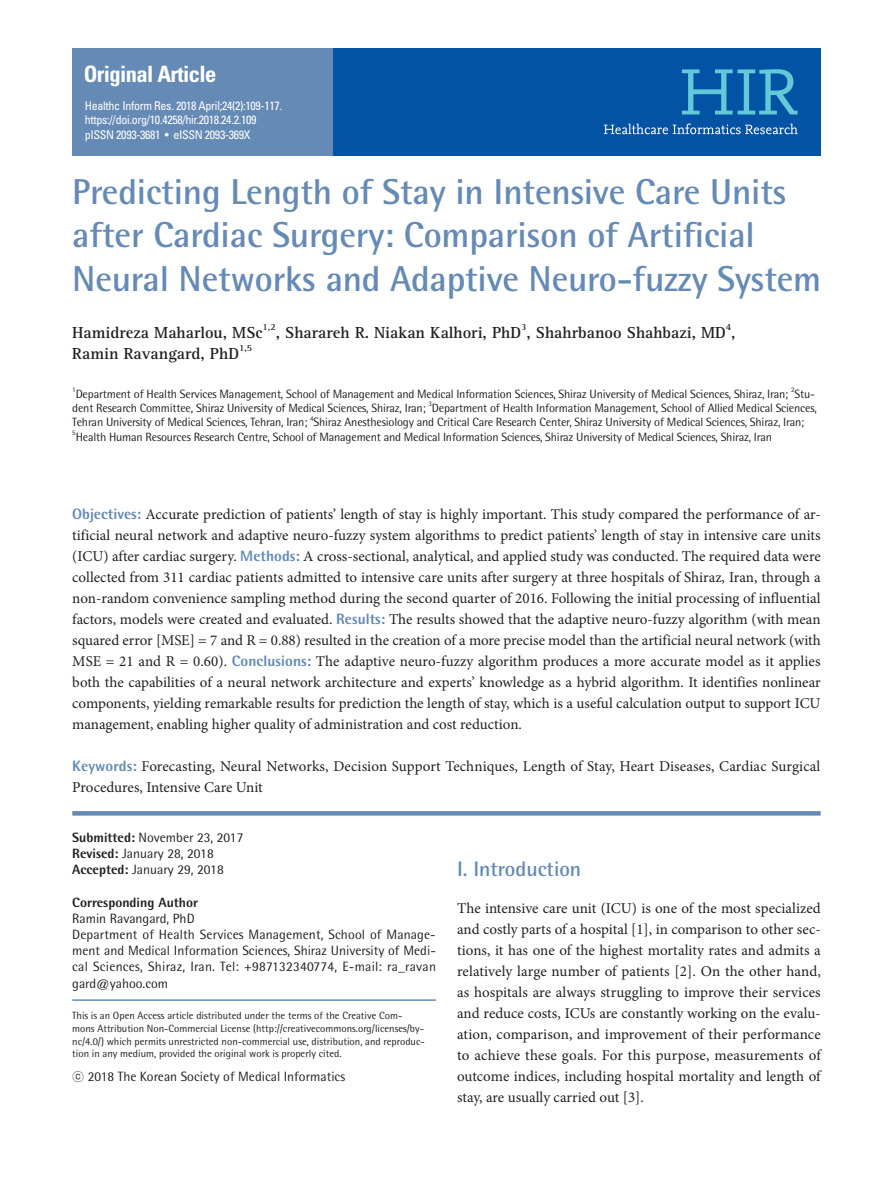
<style>
.page{position:relative;width:893px;height:1191px;background:#fff}
.page>*{position:absolute;margin:0;border:0;box-sizing:border-box;transform-origin:0 0}
.t1{font:700 36px/43.2px "Rotis Semi Sans Std";letter-spacing:-.005em;color:#658ab5}
.t2{font:700 condensed 22.5px "Univers LT Std";letter-spacing:-.025em;color:#fff}
.t3{font:700 21px "Rotis Semi Sans Std";color:#658ab5}
.t4{font:700 16.5px "Rotis Serif Std";color:#231f20}
.t5{font:15px/21px "Minion Pro";color:#231f20;text-align:justify}
.t6{font:13.5px/16.2px "Rotis Semi Sans Std";color:#231f20}
.t7{font:800 13.5px "Rotis Semi Sans Std";color:#231f20}
.t8{font:12px "Rotis Semi Sans Std";letter-spacing:-.015em;color:#231f20}
.t9{font:condensed 12px/14.4px "Univers LT Std";letter-spacing:-.025em;color:#fff}
.t10{font:10.5px/12.6px "Rotis Semi Sans Std";color:#231f20}
.t11{font:700 9.6px "Rotis Serif Std";color:#231f20}
.t12{font:7.05px "Rotis Semi Sans Std";color:#231f20}
.s1{font-family:"Rotis Semi Sans Std";font-weight:800;color:#658ab5}
.s2{font-weight:800}
.s3{font-family:"Gulim";font-size:12px}
</style>
<div class="page">
<div style="left:72px;top:48px;width:749px;height:108px;background:#0353a5"></div>
<div style="left:72px;top:48px;width:261px;height:108px;background:#658ab5"></div>
<svg style="left:682px;top:69px;width:116px;height:45px"></svg>
<svg style="left:604px;top:124px;width:194px;height:10px"></svg>
<svg style="left:72px;top:811px;width:749px;height:4px;fill:#658ab5"></svg>
<hr style="left:72px;top:999px;width:364px;height:1px;background:#658ab5">
<h2 class="t2" style="left:84px;top:61px;width:134px">Original Article</h2>
<p class="t9" style="left:85px;top:98px;width:199px">Healthc Inform Res. 2018 April;24(2):109-117. https://doi.org/10.4258/hir.2018.24.2.109 pISSN 2093-3681 • eISSN 2093-369X</p>
<h1 class="t1" style="left:72px;top:170px;width:750px">Predicting Length of Stay in Intensive Care Units after Cardiac Surgery: Comparison of Artificial<br>Neural Networks and Adaptive Neuro-fuzzy System</h1>
<p class="t4" style="left:72px;top:323px;width:192px">Hamidreza Maharlou, MSc</p>
<p class="t11" style="left:263px;top:321px;width:15px">1,2</p>
<p class="t4" style="left:276px;top:323px;width:461px">, Sharareh R. Niakan Kalhori, PhD , Shahrbanoo Shahbazi, MD ,</p>
<p class="t11" style="left:521px;top:321px;width:7px">3</p>
<p class="t11" style="left:726px;top:321px;width:7px">4</p>
<p class="t4" style="left:72px;top:344px;width:168px">Ramin Ravangard, PhD</p>
<p class="t11" style="left:239px;top:342px;width:15px">1,5</p>
<p class="t12" style="left:72px;top:385px;width:5px">1</p>
<p class="t8" style="left:76px;top:386px;width:714px">Department of Health Services Management, School of Management and Medical Information Sciences, Shiraz University of Medical Sciences, Shiraz, Iran;</p>
<p class="t12" style="left:791px;top:385px;width:5px">2</p>
<p class="t8" style="left:794px;top:386px;width:22px">Stu-</p>
<p class="t8" style="left:72px;top:401px;width:355px">dent Research Committee, Shiraz University of Medical Sciences, Shiraz, Iran;</p>
<p class="t12" style="left:429px;top:400px;width:5px">3</p>
<p class="t8" style="left:432px;top:401px;width:386px">Department of Health Information Management, School of Allied Medical Sciences,</p>
<p class="t8" style="left:72px;top:415px;width:237px">Tehran University of Medical Sciences, Tehran, Iran;</p>
<p class="t12" style="left:310px;top:414px;width:5px">4</p>
<p class="t8" style="left:314px;top:415px;width:492px">Shiraz Anesthesiology and Critical Care Research Center, Shiraz University of Medical Sciences, Shiraz, Iran;</p>
<p class="t12" style="left:72px;top:428px;width:5px">5</p>
<p class="t8" style="left:76px;top:430px;width:698px">Health Human Resources Research Centre, School of Management and Medical Information Sciences, Shiraz University of Medical Sciences, Shiraz, Iran</p>
<p class="t5" style="left:72px;top:503px;width:750px"><span class="s1">Objectives:</span> Accurate prediction of patients’ length of stay is highly important. This study compared the performance of ar&shy;tificial neural network and adaptive neuro-fuzzy system algorithms to predict patients’ length of stay in intensive care units (ICU) after cardiac surgery. <span class="s1">Methods:</span> A cross-sectional, analytical, and applied study was conducted. The required data were collected from 311 cardiac patients admitted to intensive care units after surgery at three hospitals of Shiraz, Iran, through a non-random convenience sampling method during the second quarter of 2016. Following the initial processing of influential factors, models were created and evaluated. <span class="s1">Results:</span> The results showed that the adaptive neuro-fuzzy algorithm (with mean squared error [MSE] = 7 and R = 0.88) resulted in the creation of a more precise model than the artificial neural network (with MSE = 21 and R = 0.60). <span class="s1">Conclusions:</span> The adaptive neuro-fuzzy algorithm produces a more accurate model as it applies both the capabilities of a neural network architecture and experts’ knowledge as a hybrid algorithm. It identifies nonlinear components, yielding remarkable results for prediction the length of stay, which is a useful calculation output to support ICU management, enabling higher quality of administration and cost reduction.</p>
<p class="t5" style="left:72px;top:755px;width:750px"><span class="s1">Keywords:</span> Forecasting, Neural Networks, Decision Support Techniques, Length of Stay, Heart Diseases, Cardiac Surgical<br>Procedures, Intensive Care Unit</p>
<p class="t6" style="left:72px;top:829px;width:173px"><span class="s2">Submitted:</span> November 23, 2017<br><span class="s2">Revised:</span> January 28, 2018<br><span class="s2">Accepted:</span> January 29, 2018</p>
<p class="t7" style="left:72px;top:893px;width:127px">Corresponding Author</p>
<p class="t6" style="left:72px;top:910px;width:365px">Ramin Ravangard, PhD<br>Department of Health Services Management, School of Manage&shy;ment and Medical Information Sciences, Shiraz University of Medi&shy;cal Sciences, Shiraz, Iran. Tel: +987132340774, E-mail: ra_ravan gard@yahoo.com</p>
<p class="t10" style="left:72px;top:1009px;width:354px">This is an Open Access article distributed under the terms of the Creative Com&shy;mons Attribution Non-Commercial License (http://creativecommons.org/licenses/by&shy;nc/4.0/) which permits unrestricted non-commercial use, distribution, and reproduc&shy;tion in any medium, provided the original work is properly cited.</p>
<p class="t6" style="left:72px;top:1068px;width:274px"><span class="s3">ⓒ</span> 2018 The Korean Society of Medical Informatics</p>
<h3 class="t3" style="left:457px;top:856px;width:126px">I. Introduction</h3>
<p class="t5" style="left:457px;top:897px;width:365px">The intensive care unit (ICU) is one of the most specialized and costly parts of a hospital [1], in comparison to other sec&shy;tions, it has one of the highest mortality rates and admits a relatively large number of patients [2]. On the other hand, as hospitals are always struggling to improve their services and reduce costs, ICUs are constantly working on the evalu&shy;ation, comparison, and improvement of their performance to achieve these goals. For this purpose, measurements of outcome indices, including hospital mortality and length of stay, are usually carried out [3].</p>
</div>
